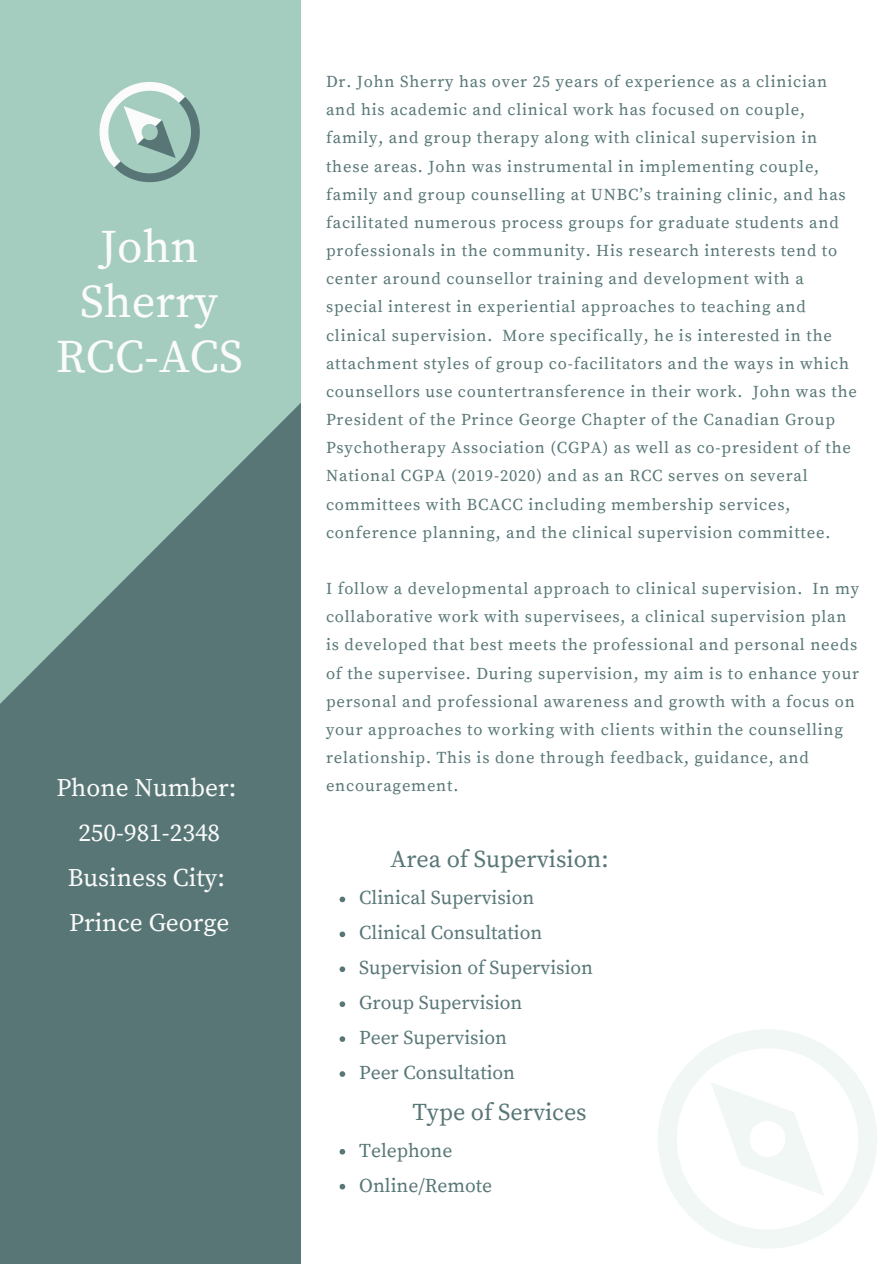
<style>
.page{position:relative;width:894px;height:1264px;background:#fff}
.page>*{position:absolute;margin:0;border:0;box-sizing:border-box;transform-origin:0 0}
.t1{font:46.35px/55.2px "Source Serif Pro";color:#fbfbfb;text-align:center}
.t2{font:25.2px "Source Serif Pro";color:#fbfbfb}
.t3{font:24px "Source Serif Pro";color:#587676}
.t4{font:19.5px "Source Serif Pro";color:#587676}
.t5{font:16.5px/28.2px "Source Serif Pro";letter-spacing:.05em;color:#587676}
</style>
<div class="page">
<svg style="left:0;top:0;width:301px;height:1263px;background:#779a94"></svg>
<svg style="left:79px;top:61px;width:141px;height:142px;background:#a5c9be"></svg>
<svg style="left:658px;top:1030px;width:219px;height:218px"></svg>
<svg style="left:339px;top:896px;width:6px;height:6px"></svg>
<svg style="left:339px;top:931px;width:6px;height:6px"></svg>
<svg style="left:339px;top:966px;width:6px;height:6px"></svg>
<svg style="left:339px;top:1001px;width:6px;height:6px"></svg>
<svg style="left:339px;top:1036px;width:6px;height:5px"></svg>
<svg style="left:339px;top:1071px;width:6px;height:5px"></svg>
<svg style="left:339px;top:1149px;width:6px;height:5px"></svg>
<svg style="left:339px;top:1183px;width:6px;height:6px"></svg>
<p class="t1" style="left:80px;top:221px;width:140px">John<br>Sherry</p>
<p class="t1" style="left:56px;top:331px;width:188px">RCC-ACS</p>
<p class="t5" style="left:326px;top:68px;width:532px">Dr. John Sherry has over 25 years of experience as a clinician and his academic and clinical work has focused on couple, family, and group therapy along with clinical supervision in these areas. John was instrumental in implementing couple, family and group counselling at UNBC’s training clinic, and has facilitated numerous process groups for graduate students and professionals in the community. His research interests tend to center around counsellor training and development with a special interest in experiential approaches to teaching and clinical supervision. More specifically, he is interested in the attachment styles of group co-facilitators and the ways in which counsellors use countertransference in their work. John was the President of the Prince George Chapter of the Canadian Group Psychotherapy Association (CGPA) as well as co-president of the National CGPA (2019-2020) and as an RCC serves on several committees with BCACC including membership services, conference planning, and the clinical supervision committee.</p>
<p class="t5" style="left:326px;top:575px;width:534px">I follow a developmental approach to clinical supervision. In my collaborative work with supervisees, a clinical supervision plan is developed that best meets the professional and personal needs of the supervisee. During supervision, my aim is to enhance your personal and professional awareness and growth with a focus on your approaches to working with clients within the counselling relationship. This is done through feedback, guidance, and</p>
<p class="t2" style="left:56px;top:772px;width:181px">Phone Number:</p>
<p class="t5" style="left:326px;top:772px;width:134px">encouragement.</p>
<p class="t2" style="left:78px;top:817px;width:143px">250-981-2348</p>
<p class="t2" style="left:68px;top:862px;width:159px">Business City:</p>
<p class="t2" style="left:69px;top:907px;width:162px">Prince George</p>
<p class="t3" style="left:390px;top:845px;width:220px">Area of Supervision:</p>
<p class="t4" style="left:359px;top:886px;width:176px">Clinical Supervision</p>
<p class="t4" style="left:359px;top:921px;width:184px">Clinical Consultation</p>
<p class="t4" style="left:359px;top:956px;width:235px">Supervision of Supervision</p>
<p class="t4" style="left:359px;top:991px;width:165px">Group Supervision</p>
<p class="t4" style="left:359px;top:1026px;width:149px">Peer Supervision</p>
<p class="t4" style="left:359px;top:1061px;width:157px">Peer Consultation</p>
<p class="t3" style="left:412px;top:1097px;width:176px">Type of Services</p>
<p class="t4" style="left:359px;top:1138px;width:95px">Telephone</p>
<p class="t4" style="left:359px;top:1173px;width:134px">Online/Remote</p>
</div>
